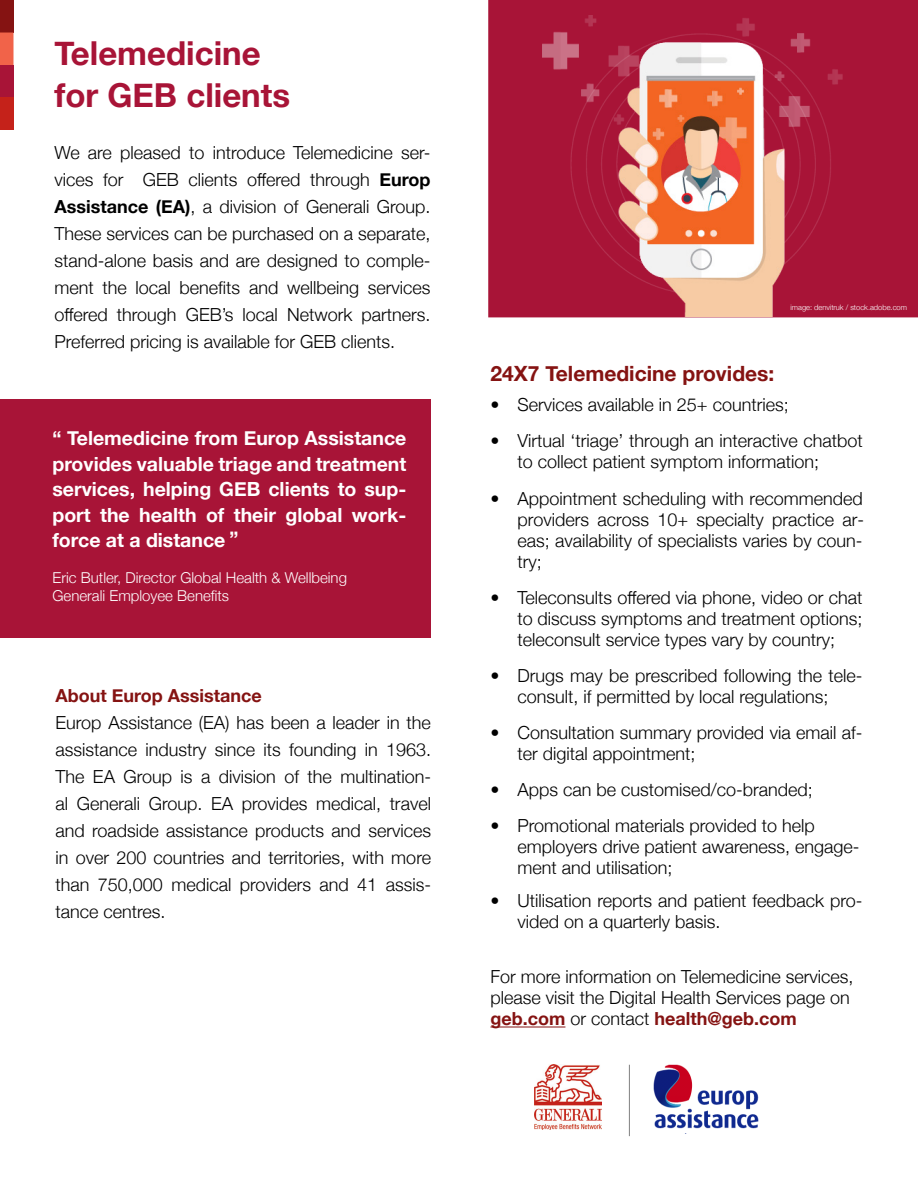
<style>
.page{position:relative;width:918px;height:1188px;background:#fff}
.page>*{position:absolute;margin:0;border:0;box-sizing:border-box;transform-origin:0 0}
.t1{font:700 33px "Helvetica Neue";color:#a81437}
.t2{font:700 21px "Helvetica Neue";color:#851312}
.t3{font:700 19.5px/25.5px "Helvetica Neue";color:#fff;text-align:justify}
.t4{font:300 18px/27px "Helvetica Neue";color:#000}
.t5{font:700 18px "Helvetica Neue";color:#851312}
.t6{font:300 15px "Helvetica Neue";color:#fff}
.t7{font:300 7.5px "Helvetica Neue";color:#fff}
.s1{font-weight:700}
.s2{font-weight:300;color:#000}
</style>
<div class="page">
<hr style="left:490px;top:1027px;width:75px;height:1px;background:#851312">
<img style="left:653px;top:1064px;width:106px;height:70px">
<img style="left:534px;top:1065px;width:68px;height:64px">
<hr style="left:629px;top:1065px;width:1px;height:71px;background:#808080">
<div style="left:489px;top:0;width:429px;height:317px;background:#a81437"></div>
<img style="left:543px;top:16px;width:300px;height:301px">
<div style="left:0;top:399px;width:430px;height:239px;background:#a81437"></div>
<div style="left:0;top:0;width:14px;height:33px;background:#851312"></div>
<div style="left:1px;top:33px;width:12px;height:32px;background:#f16349"></div>
<div style="left:0;top:33px;width:14px;height:33px;border:2px solid #f16349"></div>
<div style="left:0;top:65px;width:14px;height:33px;background:#a81437"></div>
<div style="left:0;top:98px;width:14px;height:32px;background:#c5221a"></div>
<p class="t1" style="left:54px;top:28px;width:208px">Telemedicine</p>
<p class="t1" style="left:54px;top:70px;width:237px">for GEB clients</p>
<p class="t4" style="left:54px;top:137px;width:378px;text-align:justify">We are pleased to introduce Telemedicine ser&shy;vices for GEB clients offered through <span class="s1">Europ Assistance (EA)</span>, a division of Generali Group.<br>These services can be purchased on a separate, stand-alone basis and are designed to comple&shy;ment the local benefits and wellbeing services offered through GEB’s local Network partners.<br>Preferred pricing is available for GEB clients.</p>
<p class="t3" style="left:52px;top:426px;width:355px">“ Telemedicine from Europ Assistance provides valuable triage and treatment services, helping GEB clients to sup&shy;port the health of their global work&shy;force at a distance</p>
<p class="t6" style="left:52px;top:566px;width:296px">Eric Butler, Director Global Health &amp; Wellbeing</p>
<p class="t6" style="left:52px;top:584px;width:178px">Generali Employee Benefits</p>
<p class="t3" style="left:238px;top:543px;width:11px;rotate:-180deg">“</p>
<p class="t5" style="left:56px;top:681px;width:208px">About Europ Assistance</p>
<p class="t4" style="left:56px;top:707px;width:377px;text-align:justify">Europ Assistance (EA) has been a leader in the assistance industry since its founding in 1963.<br>The EA Group is a division of the multination&shy;al Generali Group. EA provides medical, travel and roadside assistance products and services in over 200 countries and territories, with more than 750,000 medical providers and 41 assis&shy;tance centres.</p>
<p class="t7" style="left:790px;top:302px;width:118px">image: denvitruk / stock.adobe.com</p>
<p class="t2" style="left:490px;top:357px;width:285px">24X7 Telemedicine provides:</p>
<p class="t4" style="left:490px;top:389px;width:300px">• Services available in 25+ countries;</p>
<p class="t4" style="left:518px;top:428px;width:347px;line-height:21px;text-indent:-27px">• Virtual ‘triage’ through an interactive chatbot to collect patient symptom information;</p>
<p class="t4" style="left:518px;top:487px;width:348px;line-height:21px;text-align:justify;text-indent:-27px">• Appointment scheduling with recommended providers across 10+ specialty practice ar&shy;eas; availability of specialists varies by coun&shy;try;</p>
<p class="t4" style="left:518px;top:586px;width:347px;line-height:21px;text-align:justify;text-indent:-27px">• Teleconsults offered via phone, video or chat to discuss symptoms and treatment options; teleconsult service types vary by country;</p>
<p class="t4" style="left:490px;top:664px;width:374px;line-height:21px;text-align:center">• Drugs may be prescribed following the tele&shy;consult, if permitted by local regulations;</p>
<p class="t4" style="left:518px;top:721px;width:347px;line-height:21px;text-indent:-27px">• Consultation summary provided via email af&shy;ter digital appointment;</p>
<p class="t4" style="left:491px;top:775px;width:324px">• Apps can be customised/co-branded;</p>
<p class="t4" style="left:518px;top:814px;width:344px;line-height:21px;text-indent:-27px">• Promotional materials provided to help employers drive patient awareness, engage&shy;ment and utilisation;</p>
<p class="t4" style="left:518px;top:889px;width:347px;line-height:21px;text-indent:-27px">• Utilisation reports and patient feedback pro&shy;vided on a quarterly basis.</p>
<p class="t4" style="left:490px;top:965px;width:365px;line-height:21px">For more information on Telemedicine services, please visit the Digital Health Services page on</p>
<p class="t5" style="left:490px;top:1005px;width:308px">geb.com <span class="s2">or contact</span> health@geb.com</p>
</div>
